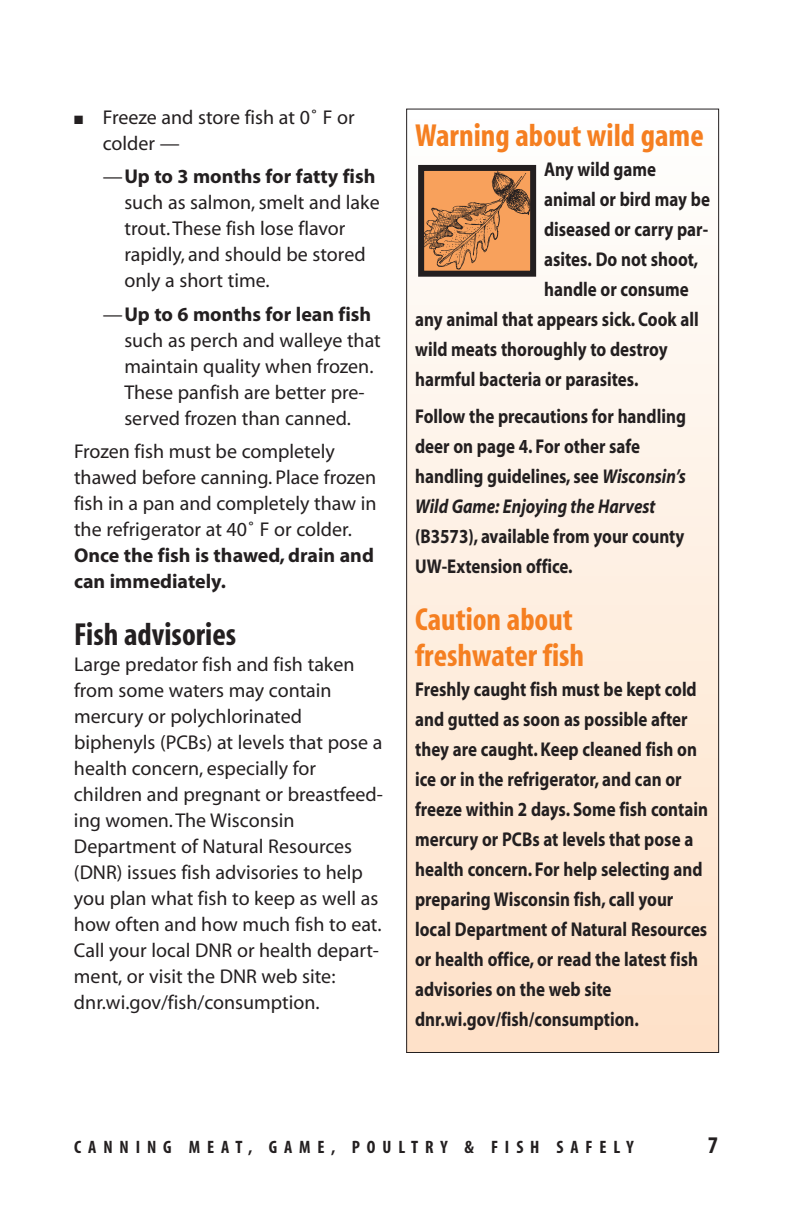
<style>
.page{position:relative;width:792px;height:1224px;background:#fff}
.page>*{position:absolute;margin:0;border:0;box-sizing:border-box;transform-origin:0 0}
.t1{font:700 condensed 32px/36px "Myriad";color:#f57f21}
.t2{font:700 condensed 32px "Myriad";color:#231f20}
.t3{font:700 condensed 24px "Myriad";color:#231f20}
.t4{font:20px/26px "Myriad";color:#231f20}
.t5{font:700 20px/30px "Myriad";color:#231f20;scale:.85 1}
.t6{font:700 20px/26px "Myriad";color:#231f20}
.t7{font:700 condensed 18px "Myriad";letter-spacing:.385em;color:#231f20}
.s1{font-weight:700}
.s2{font-style:italic}
</style>
<div class="page">
<div style="left:407px;top:109px;width:312px;height:943px;background:linear-gradient(to bottom,#fefffe,#fee1c7)"></div>
<img style="left:425px;top:172px;width:104px;height:98px">
<div style="left:418px;top:165px;width:118px;height:112px;border:6px solid #231f20"></div>
<p class="t4" style="left:103px;top:106px;width:253px;text-indent:-29px">■ Freeze and store fish at 0˚ F or colder —</p>
<p class="t4" style="left:124px;top:165px;width:257px;text-indent:-22px">—<span class="s1">Up to 3 months for fatty fish </span>such as salmon, smelt and lake trout.These fish lose flavor rapidly, and should be stored only a short time.</p>
<p class="t4" style="left:124px;top:303px;width:258px;text-indent:-22px">—<span class="s1">Up to 6 months for lean fish </span>such as perch and walleye that maintain quality when frozen.<br>These panfish are better pre&shy;served frozen than canned.</p>
<p class="t4" style="left:74px;top:440px;width:304px">Frozen fish must be completely thawed before canning. Place frozen fish in a pan and completely thaw in the refrigerator at 40˚ F or colder.</p>
<p class="t6" style="left:74px;top:544px;width:301px">Once the fish is thawed, drain and can immediately.</p>
<h1 class="t2" style="left:74px;top:624px;width:164px">Fish advisories</h1>
<p class="t4" style="left:74px;top:653px;width:310px">Large predator fish and fish taken from some waters may contain mercury or polychlorinated biphenyls (PCBs) at levels that pose a health concern, especially for children and pregnant or breastfeed&shy;ing women.The Wisconsin<br>Department of Natural Resources (DNR) issues fish advisories to help you plan what fish to keep as well as how often and how much fish to eat.<br>Call your local DNR or health depart&shy;ment, or visit the DNR web site: dnr.wi.gov/fish/consumption.</p>
<h1 class="t1" style="left:415px;top:120px;width:290px">Warning about wild game</h1>
<p class="t5" style="left:544px;top:156px;width:133px">Any wild game</p>
<p class="t5" style="left:544px;top:186px;width:197px">animal or bird may be</p>
<p class="t5" style="left:544px;top:216px;width:194px">diseased or carry par-</p>
<p class="t5" style="left:544px;top:246px;width:183px">asites. Do not shoot,</p>
<p class="t5" style="left:544px;top:276px;width:172px">handle or consume</p>
<p class="t5" style="left:415px;top:306px;width:335px">any animal that appears sick. Cook all</p>
<p class="t5" style="left:415px;top:336px;width:299px">wild meats thoroughly to destroy</p>
<p class="t5" style="left:415px;top:366px;width:264px">harmful bacteria or parasites.</p>
<p class="t5" style="left:415px;top:403px;width:320px">Follow the precautions for handling deer on page 4. For other safe handling guidelines, see <span class="s2">Wisconsin’s Wild Game: Enjoying the Harvest</span></p>
<p class="t5" style="left:415px;top:523px;width:318px">(B3573), available from your county<br>UW-Extension office.</p>
<h1 class="t1" style="left:415px;top:605px;width:171px">Caution about freshwater fish</h1>
<p class="t5" style="left:415px;top:676px;width:346px">Freshly caught fish must be kept cold and gutted as soon as possible after they are caught. Keep cleaned fish on ice or in the refrigerator, and can or freeze within 2 days. Some fish contain mercury or PCBs at levels that pose a health concern. For help selecting and preparing Wisconsin fish, call your local Department of Natural Resources or health office, or read the latest fish advisories on the web site dnr.wi.gov/fish/consumption.</p>
<p class="t7" style="left:74px;top:1140px;width:561px">CANNING MEAT, GAME, POULTRY &amp; FISH SAFELY</p>
<p class="t3" style="left:708px;top:1136px;width:12px">7</p>
</div>
